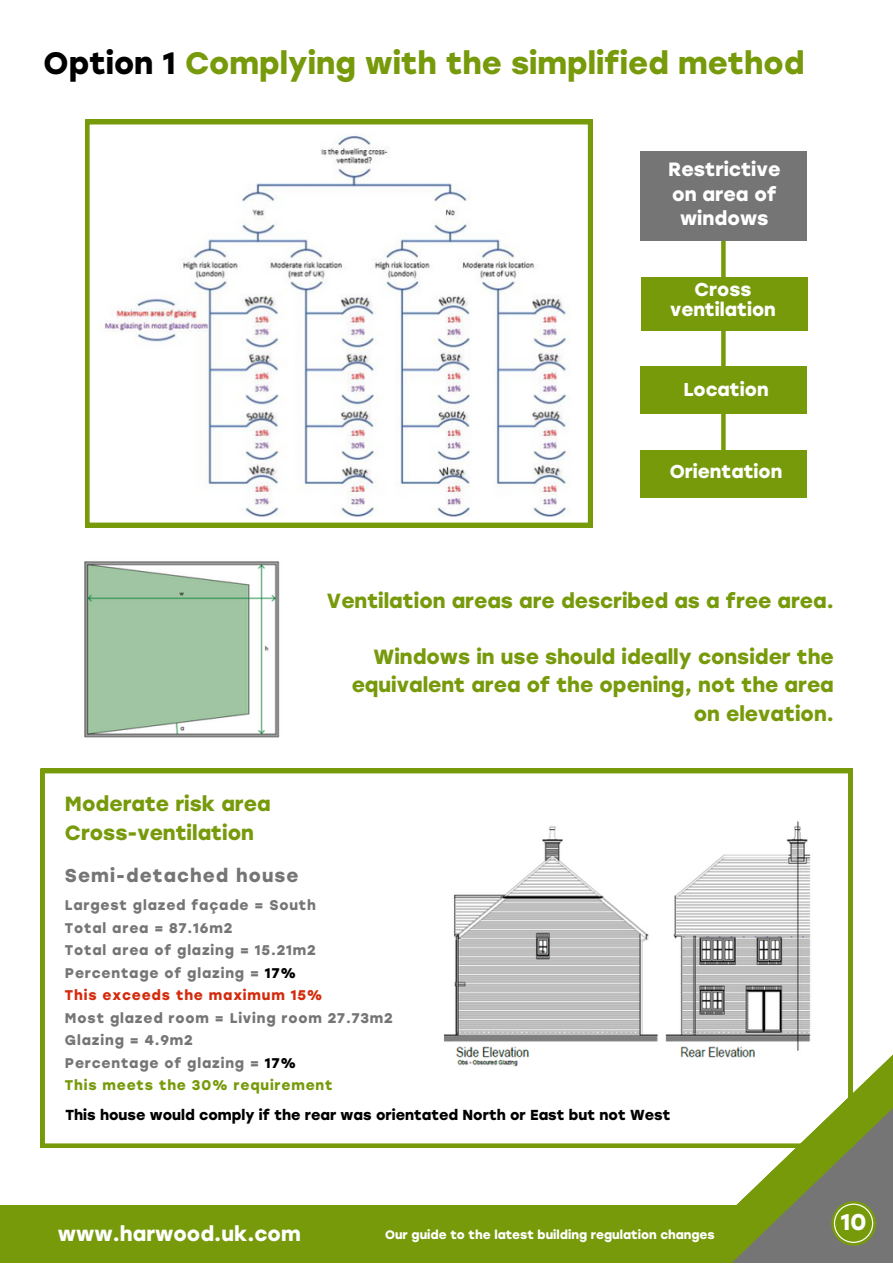
<style>
.page{position:relative;width:893px;height:1264px;background:#fff}
.page>*{position:absolute;margin:0;border:0;box-sizing:border-box;transform-origin:0 0}
.t1{font:700 30.9px "Stolzl";color:#779a0b}
.t2{font:700 22.8px "Stolzl";color:#fff}
.t3{font:700 20.55px/28px "Stolzl";color:#779a0b;text-align:right}
.t4{font:700 20.55px "Stolzl";color:#fff}
.t5{font:700 19.2px/24.8px "Stolzl";color:#fff;text-align:center}
.t6{font:700 18.6px/20.2px "Stolzl";color:#fff;text-align:center}
.t7{font:700 18.45px "Stolzl";letter-spacing:.06em;color:#767576}
.t8{font:700 14.55px "Stolzl";color:#000}
.t9{font:700 13.95px/22.5px "Stolzl";letter-spacing:.06em;color:#767576}
.t10{font:700 12.3px "Stolzl";color:#fff}
.s1{color:#000}
.s2{color:#d42b0d}
.s3{color:#779a0b}
</style>
<div class="page">
<div style="left:0;top:1204px;width:743px;height:58px;background:#779a0b"></div>
<svg style="left:667px;top:1027px;width:225px;height:235px"></svg>
<svg style="left:831px;top:1201px;width:45px;height:44px"></svg>
<svg style="left:833px;top:1203px;width:40px;height:39px"></svg>
<svg style="left:85px;top:120px;width:507px;height:407px"></svg>
<svg style="left:721px;top:240px;width:4px;height:210px"></svg>
<div style="left:641px;top:277px;width:166px;height:53px;background:#779a0b"></div>
<div style="left:640px;top:366px;width:166px;height:48px;background:#779a0b"></div>
<div style="left:640px;top:450px;width:166px;height:47px;background:#779a0b"></div>
<div style="left:640px;top:151px;width:166px;height:89px;background:#767576"></div>
<img style="left:84px;top:561px;width:196px;height:177px">
<svg style="left:40px;top:769px;width:812px;height:378px"></svg>
<img style="left:434px;top:819px;width:389px;height:251px">
<h1 class="t1" style="left:44px;top:44px;width:762px"><span class="s1">Option 1</span> Complying with the simplified method</h1>
<h3 class="t5" style="left:668px;top:157px;width:114px">Restrictive on area of windows</h3>
<h3 class="t6" style="left:670px;top:279px;width:107px">Cross ventilation</h3>
<h3 class="t6" style="left:683px;top:379px;width:87px">Location</h3>
<h3 class="t6" style="left:669px;top:461px;width:114px">Orientation</h3>
<h3 class="t3" style="left:65px;top:790px;width:207px;text-align:left">Moderate risk area<br>Cross-ventilation</h3>
<h3 class="t3" style="left:327px;top:587px;width:508px">Ventilation areas are described as a free area.</h3>
<h3 class="t3" style="left:352px;top:643px;width:483px">Windows in use should ideally consider the equivalent area of the opening, not the area on elevation.</h3>
<h3 class="t7" style="left:65px;top:864px;width:235px">Semi-detached house</h3>
<p class="t9" style="left:65px;top:894px;width:259px">Largest glazed façade = South<br>Total area = 87.16m2<br>Total area of glazing = 15.21m2<br>Percentage of glazing = <span class="s1">17%<br></span><span class="s2">This exceeds the maximum 15%</span></p>
<p class="t9" style="left:65px;top:1006px;width:329px">Most glazed room = Living room 27.73m2<br>Glazing = 4.9m2<br>Percentage of glazing = <span class="s1">17%<br></span><span class="s3">This meets the 30% requirement</span></p>
<p class="t8" style="left:65px;top:1106px;width:606px">This house would comply if the rear was orientated North or East but not West</p>
<h3 class="t4" style="left:58px;top:1221px;width:244px">www.harwood.uk.com</h3>
<p class="t10" style="left:385px;top:1227px;width:331px">Our guide to the latest building regulation changes</p>
<h2 class="t2" style="left:840px;top:1207px;width:27px">10</h2>
</div>
